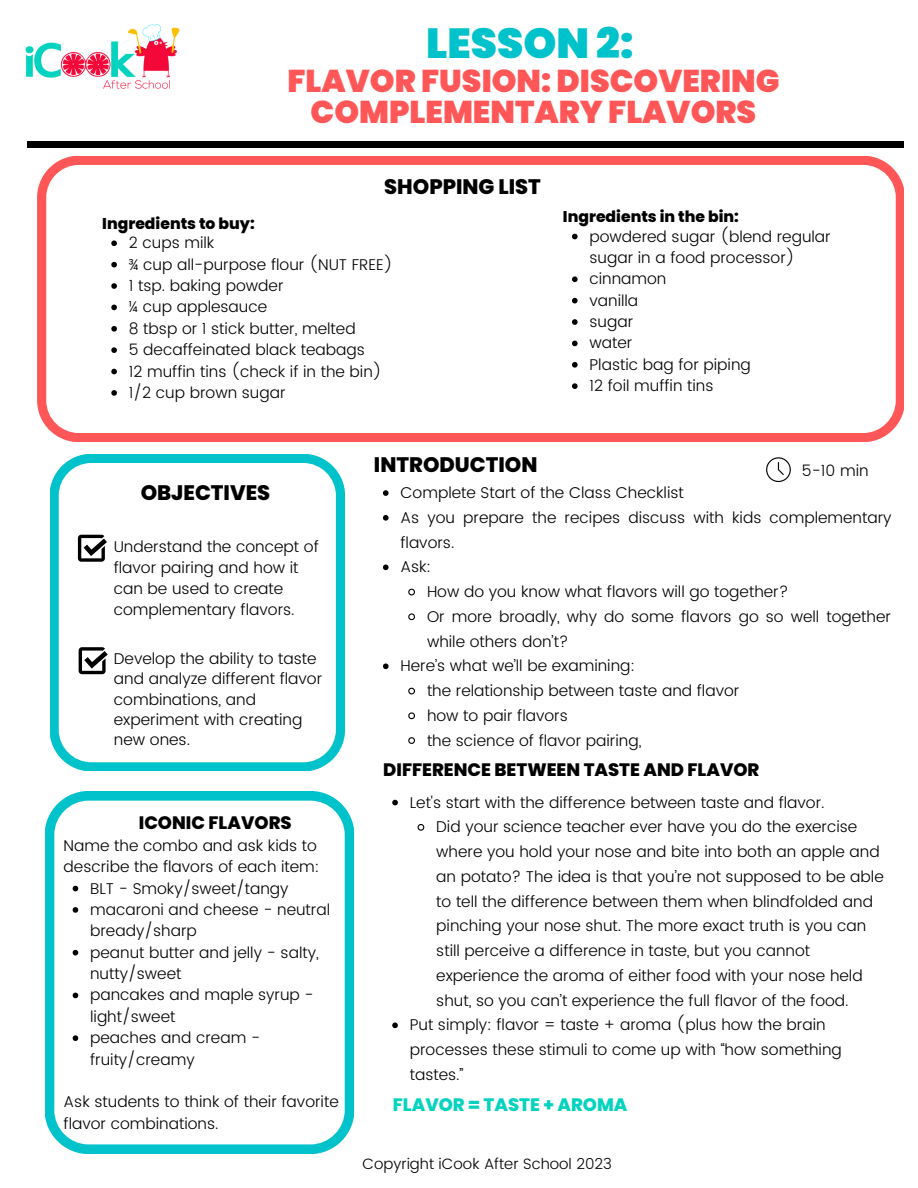
<style>
.page{position:relative;width:918px;height:1188px;background:#fff}
.page>*{position:absolute;margin:0;border:0;box-sizing:border-box;transform-origin:0 0}
.t1{font:900 42px "Poppins";color:#00c2cb}
.t2{font:900 31.5px/31.5px "Poppins";color:#ff5757;text-align:center}
.t3{font:800 21px "Poppins";color:#000}
.t4{font:800 18px "Poppins";color:#000}
.t5{font:800 18px "Poppins";color:#06d3bf}
.t6{font:300 15.6px/21.3px "Poppins";color:#000}
.t7{font:800 15.6px "Poppins";color:#000}
.t8{font:300 15px "Poppins";color:#000}
</style>
<div class="page">
<div style="left:27px;top:141px;width:876px;height:7px;background:#000"></div>
<svg style="left:766px;top:457px;width:25px;height:25px"></svg>
<svg style="left:383px;top:490px;width:6px;height:6px"></svg>
<svg style="left:383px;top:515px;width:6px;height:6px"></svg>
<svg style="left:383px;top:565px;width:6px;height:5px"></svg>
<svg style="left:408px;top:588px;width:7px;height:8px"></svg>
<svg style="left:408px;top:613px;width:7px;height:8px"></svg>
<svg style="left:383px;top:664px;width:6px;height:5px"></svg>
<svg style="left:408px;top:687px;width:7px;height:8px"></svg>
<svg style="left:408px;top:712px;width:7px;height:8px"></svg>
<svg style="left:408px;top:737px;width:7px;height:7px"></svg>
<svg style="left:50px;top:454px;width:294px;height:317px"></svg>
<svg style="left:79px;top:647px;width:29px;height:27px"></svg>
<svg style="left:45px;top:792px;width:309px;height:362px"></svg>
<svg style="left:73px;top:886px;width:5px;height:5px"></svg>
<svg style="left:73px;top:907px;width:5px;height:6px"></svg>
<svg style="left:73px;top:950px;width:5px;height:5px"></svg>
<svg style="left:73px;top:993px;width:5px;height:5px"></svg>
<svg style="left:73px;top:1035px;width:5px;height:6px"></svg>
<svg style="left:392px;top:800px;width:6px;height:5px"></svg>
<svg style="left:417px;top:824px;width:8px;height:7px"></svg>
<svg style="left:392px;top:1023px;width:6px;height:5px"></svg>
<img style="left:25px;top:24px;width:155px;height:65px">
<svg style="left:38px;top:156px;width:866px;height:285px"></svg>
<svg style="left:111px;top:240px;width:6px;height:6px"></svg>
<svg style="left:111px;top:262px;width:6px;height:5px"></svg>
<svg style="left:111px;top:283px;width:6px;height:6px"></svg>
<svg style="left:111px;top:305px;width:6px;height:5px"></svg>
<svg style="left:111px;top:326px;width:6px;height:6px"></svg>
<svg style="left:111px;top:347px;width:6px;height:6px"></svg>
<svg style="left:111px;top:369px;width:6px;height:5px"></svg>
<svg style="left:111px;top:390px;width:6px;height:6px"></svg>
<svg style="left:572px;top:234px;width:6px;height:5px"></svg>
<svg style="left:572px;top:276px;width:6px;height:6px"></svg>
<svg style="left:572px;top:298px;width:6px;height:5px"></svg>
<svg style="left:572px;top:319px;width:6px;height:6px"></svg>
<svg style="left:572px;top:341px;width:6px;height:5px"></svg>
<svg style="left:572px;top:362px;width:6px;height:6px"></svg>
<svg style="left:572px;top:383px;width:6px;height:6px"></svg>
<h1 class="t1" style="left:426px;top:14px;width:209px">LESSON 2:</h1>
<h2 class="t2" style="left:288px;top:65px;width:493px">FLAVOR FUSION: DISCOVERING<br>COMPLEMENTARY FLAVORS</h2>
<p class="t7" style="left:102px;top:213px;width:154px">Ingredients to buy:</p>
<h3 class="t3" style="left:384px;top:171px;width:158px">SHOPPING LIST</h3>
<p class="t6" style="left:129px;top:232px;width:266px">2 cups milk<br>¾ cup all-purpose flour (NUT FREE)<br>1 tsp. baking powder<br>¼ cup applesauce<br>8 tbsp or 1 stick butter, melted<br>5 decaffeinated black teabags<br>12 muffin tins (check if in the bin)<br>1/2 cup brown sugar</p>
<h3 class="t3" style="left:374px;top:450px;width:165px">INTRODUCTION</h3>
<p class="t7" style="left:563px;top:206px;width:177px">Ingredients in the bin:</p>
<p class="t6" style="left:589px;top:226px;width:243px">powdered sugar (blend regular sugar in a food processor) cinnamon<br>vanilla<br>sugar<br>water<br>Plastic bag for piping<br>12 foil muffin tins</p>
<p class="t6" style="left:802px;top:460px;width:68px">5-10 min</p>
<h3 class="t3" style="left:141px;top:478px;width:131px">OBJECTIVES</h3>
<p class="t6" style="left:114px;top:536px;width:207px">Understand the concept of flavor pairing and how it can be used to create complementary flavors.</p>
<p class="t6" style="left:114px;top:649px;width:210px;line-height:20.2px">Develop the ability to taste and analyze different flavor combinations, and experiment with creating new ones.</p>
<p class="t4" style="left:139px;top:810px;width:154px">ICONIC FLAVORS</p>
<p class="t6" style="left:64px;top:835px;width:257px">Name the combo and ask kids to describe the flavors of each item:</p>
<p class="t6" style="left:90px;top:878px;width:242px">BLT - Smoky/sweet/tangy macaroni and cheese - neutral bready/sharp<br>peanut butter and jelly - salty, nutty/sweet<br>pancakes and maple syrup - light/sweet<br>peaches and cream - fruity/creamy</p>
<p class="t6" style="left:64px;top:1091px;width:277px">Ask students to think of their favorite flavor combinations.</p>
<p class="t6" style="left:400px;top:482px;width:285px">Complete Start of the Class Checklist</p>
<p class="t6" style="left:400px;top:507px;width:493px">As you prepare the recipes discuss with kids complementary</p>
<p class="t6" style="left:400px;top:532px;width:55px">flavors.</p>
<p class="t6" style="left:400px;top:556px;width:32px">Ask:</p>
<p class="t6" style="left:427px;top:581px;width:363px">How do you know what flavors will go together?</p>
<p class="t6" style="left:427px;top:606px;width:465px">Or more broadly, why do some flavors go so well together</p>
<p class="t6" style="left:427px;top:631px;width:143px">while others don’t?</p>
<p class="t6" style="left:400px;top:655px;width:236px">Here’s what we’ll be examining:</p>
<p class="t6" style="left:427px;top:680px;width:314px">the relationship between taste and flavor</p>
<p class="t6" style="left:427px;top:705px;width:142px">how to pair flavors</p>
<p class="t6" style="left:427px;top:730px;width:216px">the science of flavor pairing,</p>
<p class="t4" style="left:383px;top:758px;width:378px">DIFFERENCE BETWEEN TASTE AND FLAVOR</p>
<p class="t6" style="left:410px;top:792px;width:416px">Let's start with the difference between taste and flavor.</p>
<p class="t6" style="left:436px;top:816px;width:423px">Did your science teacher ever have you do the exercise</p>
<p class="t6" style="left:436px;top:841px;width:445px">where you hold your nose and bite into both an apple and</p>
<p class="t6" style="left:436px;top:866px;width:449px">an potato? The idea is that you’re not supposed to be able</p>
<p class="t6" style="left:436px;top:891px;width:438px">to tell the difference between them when blindfolded and</p>
<p class="t6" style="left:436px;top:915px;width:432px">pinching your nose shut. The more exact truth is you can</p>
<p class="t6" style="left:436px;top:940px;width:375px">still perceive a difference in taste, but you cannot</p>
<p class="t6" style="left:436px;top:965px;width:428px">experience the aroma of either food with your nose held</p>
<p class="t6" style="left:436px;top:990px;width:414px">shut, so you can’t experience the full flavor of the food.</p>
<p class="t6" style="left:410px;top:1014px;width:417px">Put simply: flavor = taste + aroma (plus how the brain</p>
<p class="t6" style="left:410px;top:1039px;width:434px">processes these stimuli to come up with “how something</p>
<p class="t6" style="left:410px;top:1064px;width:55px">tastes.”</p>
<p class="t5" style="left:393px;top:1092px;width:236px">FLAVOR = TASTE + AROMA</p>
<p class="t8" style="left:362px;top:1155px;width:251px">Copyright iCook After School 2023</p>
</div>
